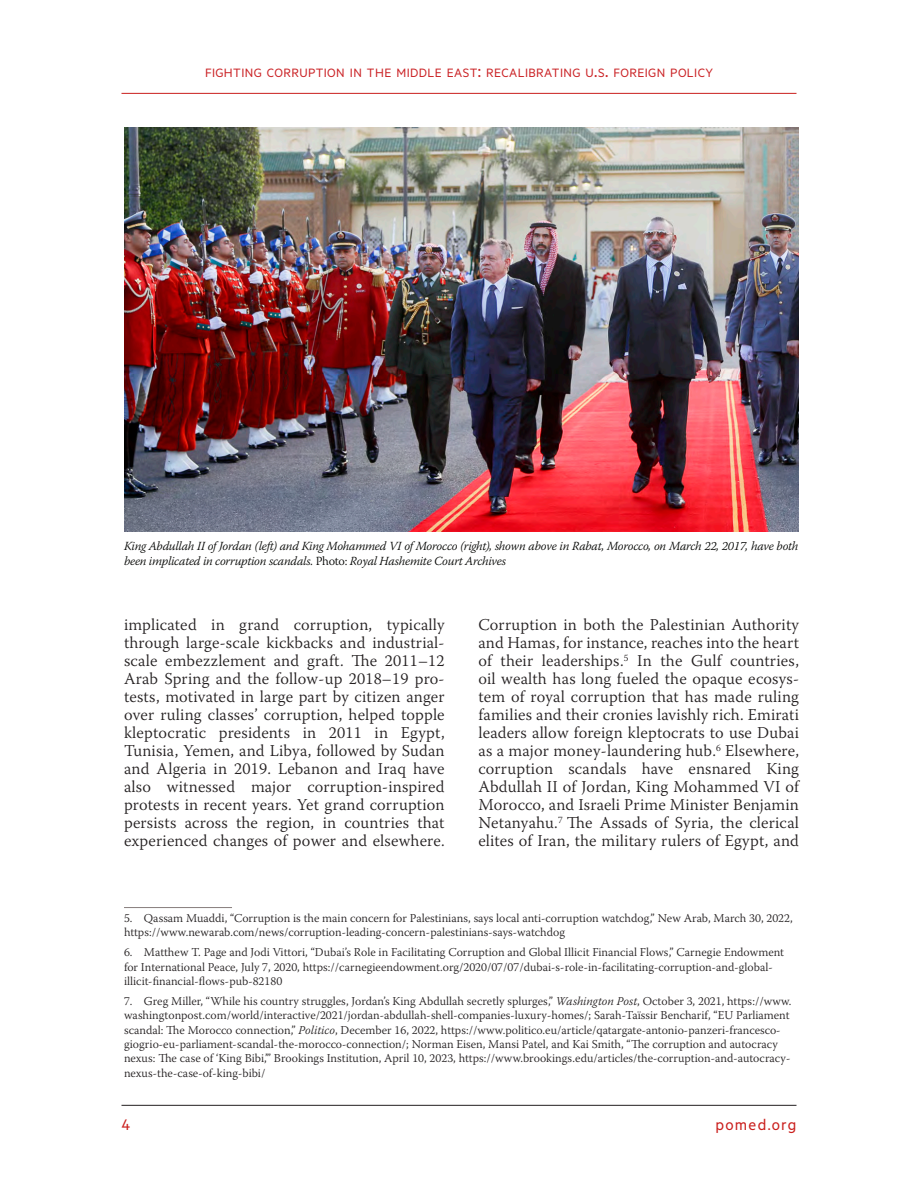
<style>
.page{position:relative;width:918px;height:1188px;background:#fff}
.page>*{position:absolute;margin:0;border:0;box-sizing:border-box;transform-origin:0 0}
.t1{font:17.25px "Metric";letter-spacing:.075em;color:#ca1e1c}
.Body_Text{font:300 16.5px/18px "Warnock Pro";letter-spacing:.01em;color:#231f20;text-align:justify}
.t2{font:13.65px "Metric";letter-spacing:.03em;color:#cb2427}
.Footnote{font:italic 300 12.3px/15px "Warnock Pro";letter-spacing:-.02em;color:#040503}
.Footnotes{font:300 12px/14.4px "Warnock Pro";color:#231f20}
.s1{font-size:19.5px}
.s2{font-style:normal}
.s3{font-style:italic}
</style>
<div class="page">
<hr style="left:122px;top:1105px;width:674px;height:1px;background:#231f20">
<hr style="left:122px;top:93px;width:674px;height:1px;background:#ca1e1c">
<hr style="left:124px;top:907px;width:108px;height:1px;background:#877d7c">
<img style="left:124px;top:127px;width:674px;height:404px">
<p class="t2" style="left:205px;top:65px;width:509px">FIGHTING CORRUPTION IN THE MIDDLE EAST<span class="s1">:</span> RECALIBRATING U<span class="s1">.</span>S<span class="s1">.</span> FOREIGN POLICY</p>
<p class="Footnote" style="left:124px;top:538px;width:676px">King Abdullah II of Jordan (left) and King Mohammed VI of Morocco (right), shown above in Rabat, Morocco, on March 22, 2017, have both been implicated in corruption scandals. <span class="s2">Photo:</span> Royal Hashemite Court Archives</p>
<p class="Body_Text" style="left:124px;top:615px;width:322px">implicated in grand corruption, typically through large-scale kickbacks and industrial&shy;scale embezzlement and graft. The 2011–12<br>Arab Spring and the follow-up 2018–19 pro&shy;tests, motivated in large part by citizen anger over ruling classes’ corruption, helped topple kleptocratic presidents in 2011 in Egypt, Tunisia, Yemen, and Libya, followed by Sudan and Algeria in 2019. Lebanon and Iraq have also witnessed major corruption-inspired protests in recent years. Yet grand corruption persists across the region, in countries that experienced changes of power and elsewhere.</p>
<p class="Body_Text" style="left:478px;top:615px;width:322px">Corruption in both the Palestinian Authority and Hamas, for instance, reaches into the heart of their leaderships.<sup>5</sup> In the Gulf countries, oil wealth has long fueled the opaque ecosys&shy;tem of royal corruption that has made ruling families and their cronies lavishly rich. Emirati leaders allow foreign kleptocrats to use Dubai as a major money-laundering hub.<sup>6</sup> Elsewhere, corruption scandals have ensnared King Abdullah II of Jordan, King Mohammed VI of Morocco, and Israeli Prime Minister Benjamin Netanyahu.<sup>7</sup> The Assads of Syria, the clerical elites of Iran, the military rulers of Egypt, and</p>
<p class="Footnotes" style="left:124px;top:911px;width:670px">5. Qassam Muaddi, “Corruption is the main concern for Palestinians, says local anti-corruption watchdog,” New Arab, March 30, 2022, https://www.newarab.com/news/corruption-leading-concern-palestinians-says-watchdog</p>
<p class="Footnotes" style="left:124px;top:945px;width:662px">6. Matthew T. Page and Jodi Vittori, “Dubai’s Role in Facilitating Corruption and Global Illicit Financial Flows,” Carnegie Endowment for International Peace, July 7, 2020, https://carnegieendowment.org/2020/07/07/dubai-s-role-in-facilitating-corruption-and-global&shy;illicit-financial-flows-pub-82180</p>
<p class="Footnotes" style="left:124px;top:993px;width:669px">7. Greg Miller, “While his country struggles, Jordan’s King Abdullah secretly splurges,” <span class="s3">Washington Post</span>, October 3, 2021, https://www. washingtonpost.com/world/interactive/2021/jordan-abdullah-shell-companies-luxury-homes/; Sarah-Taïssir Bencharif, “EU Parliament scandal: The Morocco connection,” <span class="s3">Politico</span>, December 16, 2022, https://www.politico.eu/article/qatargate-antonio-panzeri-francesco&shy;giogrio-eu-parliament-scandal-the-morocco-connection/; Norman Eisen, Mansi Patel, and Kai Smith, “The corruption and autocracy nexus: The case of ‘King Bibi,’” Brookings Institution, April 10, 2023, https://www.brookings.edu/articles/the-corruption-and-autocracy&shy;nexus-the-case-of-king-bibi/</p>
<h1 class="t1" style="left:122px;top:1115px;width:10px">4</h1>
<h1 class="t1" style="left:715px;top:1115px;width:83px">pomed.org</h1>
</div>
